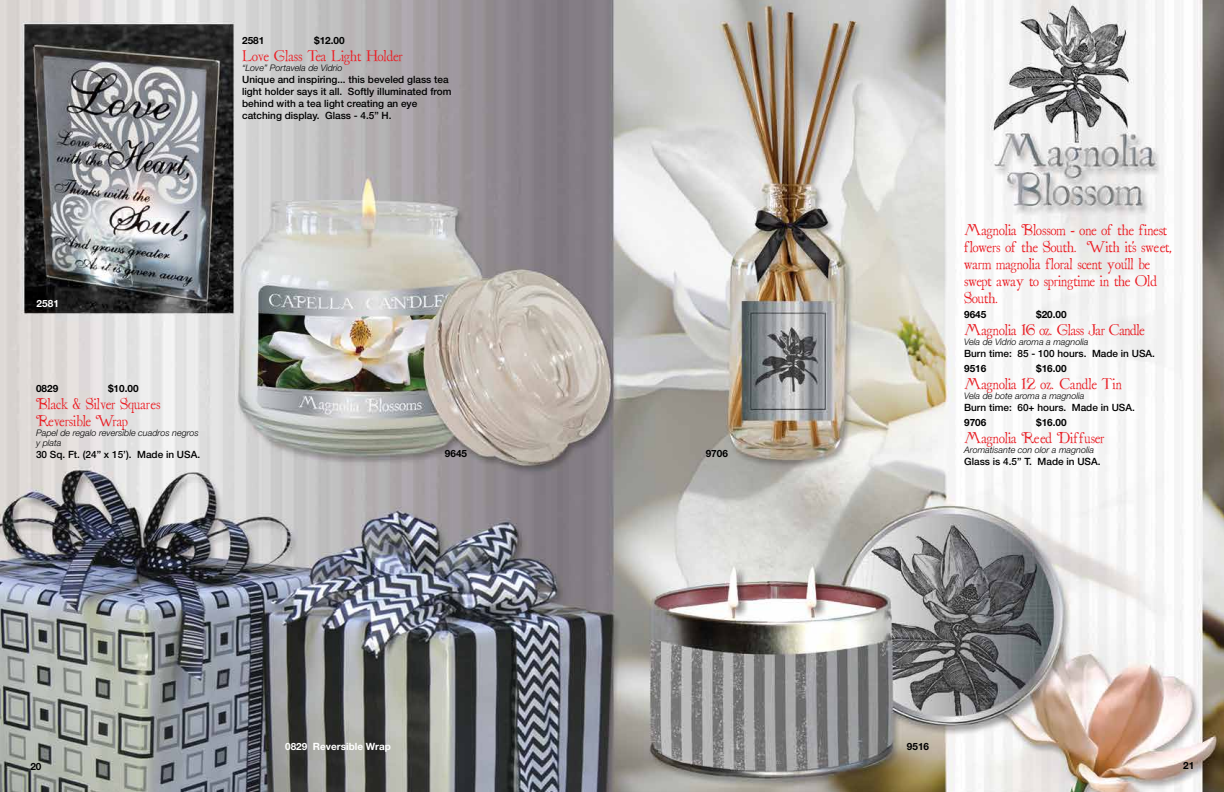
<style>
.page{position:relative;width:1224px;height:792px;background:#fff}
.page>*{position:absolute;margin:0;border:0;box-sizing:border-box;transform-origin:0 0}
.t1{font:15px/17px "St Nicholas";color:#eb1d24}
.t2{font:15px "St Nicholas";color:#e91d24}
.t3{font:15px "St Nicholas";letter-spacing:-.025em;color:#e91d24}
.t4{font:500 10px/12px "Helvetica Neue";color:#000}
.t5{font:700 10px "Helvetica Neue";color:#000}
.t6{font:700 10px "Helvetica Neue";color:#fff}
.t7{font:italic 300 9px/10px "Helvetica Neue";color:#000}
</style>
<div class="page">
<img style="left:0;top:0;width:1224px;height:792px">
<p class="t6" style="left:37px;top:297px;width:24px">2581</p>
<p class="t5" style="left:242px;top:34px;width:24px">2581</p>
<p class="t5" style="left:314px;top:34px;width:32px">$12.00</p>
<h1 class="t1" style="left:242px;top:49px;width:162px">Love Glass Tea Light Holder</h1>
<p class="t7" style="left:242px;top:62px;width:102px">“Love” Portavela de Vidrio</p>
<p class="t4" style="left:242px;top:73px;width:211px">Unique and inspiring... this beveled glass tea light holder says it all. Softly illuminated from behind with a tea light creating an eye catching display. Glass - 4.5” H.</p>
<p class="t5" style="left:36px;top:383px;width:24px">0829</p>
<p class="t5" style="left:108px;top:383px;width:32px">$10.00</p>
<h1 class="t1" style="left:36px;top:397px;width:126px">Black &amp; Silver Squares<br>Reversible Wrap</h1>
<p class="t7" style="left:36px;top:428px;width:164px">Papel de regalo reversible cuadros negros y plata</p>
<p class="t4" style="left:36px;top:449px;width:166px">30 Sq. Ft. (24” x 15’). Made in USA.</p>
<p class="t5" style="left:445px;top:448px;width:24px">9645</p>
<p class="t5" style="left:706px;top:448px;width:24px">9706</p>
<p class="t6" style="left:285px;top:740px;width:107px">0829 Reversible Wrap</p>
<h1 class="t1" style="left:964px;top:222px;width:210px">Magnolia Blossom - one of the finest flowers of the South. With it’s sweet, warm magnolia floral scent you’ll be swept away to springtime in the Old<br>South.</h1>
<p class="t5" style="left:964px;top:308px;width:24px">9645</p>
<p class="t5" style="left:1036px;top:308px;width:32px">$20.00</p>
<h1 class="t3" style="left:964px;top:323px;width:182px">Magnolia 16 oz. Glass Jar Candle</h1>
<p class="t7" style="left:964px;top:336px;width:126px">Vela de Vidrio aroma a magnolia</p>
<p class="t4" style="left:964px;top:347px;width:192px">Burn time: 85 - 100 hours. Made in USA.</p>
<p class="t5" style="left:964px;top:363px;width:24px">9516</p>
<p class="t5" style="left:1036px;top:363px;width:32px">$16.00</p>
<h1 class="t2" style="left:964px;top:377px;width:159px">Magnolia 12 oz. Candle Tin</h1>
<p class="t7" style="left:964px;top:391px;width:122px">Vela de bote aroma a magnolia</p>
<p class="t4" style="left:964px;top:402px;width:172px">Burn time: 60+ hours. Made in USA.</p>
<p class="t5" style="left:964px;top:416px;width:24px">9706</p>
<p class="t5" style="left:1036px;top:416px;width:32px">$16.00</p>
<h1 class="t2" style="left:964px;top:431px;width:142px">Magnolia Reed Diffuser</h1>
<p class="t7" style="left:964px;top:444px;width:131px">Aromatisante con olor a magnolia</p>
<p class="t4" style="left:964px;top:455px;width:138px">Glass is 4.5” T. Made in USA.</p>
<p class="t5" style="left:907px;top:740px;width:24px">9516</p>
<p class="t5" style="left:30px;top:760px;width:13px">20</p>
<p class="t5" style="left:1183px;top:759px;width:13px">21</p>
</div>
